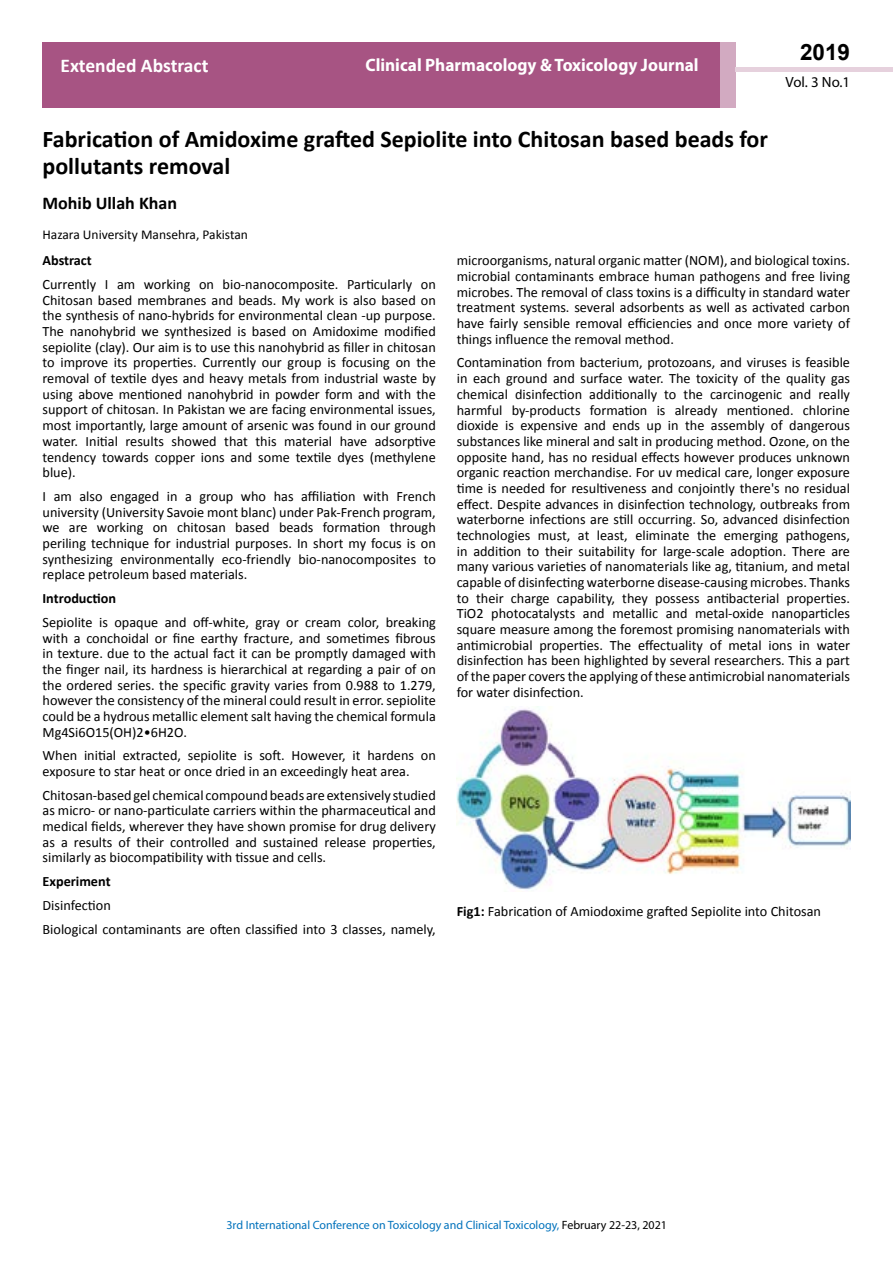
<style>
.page{position:relative;width:893px;height:1263px;background:#fff}
.page>*{position:absolute;margin:0;border:0;box-sizing:border-box;transform-origin:0 0}
.t1{font:700 24px/27px "Calibri";color:#000}
.t2{font:700 22.5px "Arial";color:#000}
.t3{font:700 19.5px "Calibri";color:#fff}
.t4{font:700 18px "Myriad Pro";color:#fff;scale:.96 1}
.t5{font:700 18px "Calibri";color:#000}
.t6{font:14.85px "Myriad Pro";color:#000}
.t7{font:14.25px/15.8px "Calibri";color:#000;text-align:justify}
.t8{font:700 14.25px "Calibri";color:#000}
.t9{font:13.5px "Calibri";color:#000}
.t10{font:12px "Myriad Pro";color:#0072bc}
.s1{font-weight:700}
.s2{color:#000}
</style>
<div class="page">
<div style="left:43px;top:42px;width:678px;height:66px;background:#a75483"></div>
<div style="left:720px;top:42px;width:16px;height:66px;background:#d2aac1"></div>
<hr style="left:736px;top:68px;width:157px;height:4px;background:#e6d1dd">
<img style="left:457px;top:706px;width:393px;height:184px">
<h3 class="t3" style="left:61px;top:53px;width:149px">Extended Abstract</h3>
<p class="t4" style="left:365px;top:53px;width:349px">Clinical Pharmacology &amp; Toxicology Journal</p>
<h2 class="t2" style="left:800px;top:37px;width:52px">2019</h2>
<p class="t6" style="left:786px;top:72px;width:66px">Vol. 3 No.1</p>
<h1 class="t1" style="left:43px;top:126px;width:727px">Fabrication of Amidoxime grafted Sepiolite into Chitosan based beads for pollutants removal</h1>
<p class="t5" style="left:43px;top:192px;width:136px">Mohib Ullah Khan</p>
<p class="t9" style="left:43px;top:226px;width:207px">Hazara University Mansehra, Pakistan</p>
<p class="t8" style="left:43px;top:251px;width:51px">Abstract</p>
<p class="t7" style="left:43px;top:276px;width:395px">Currently I am working on bio-nanocomposite. Particularly on Chitosan based membranes and beads. My work is also based on the synthesis of nano-hybrids for environmental clean -up purpose.<br>The nanohybrid we synthesized is based on Amidoxime modified sepiolite (clay). Our aim is to use this nanohybrid as filler in chitosan to improve its properties. Currently our group is focusing on the removal of textile dyes and heavy metals from industrial waste by using above mentioned nanohybrid in powder form and with the support of chitosan. In Pakistan we are facing environmental issues, most importantly, large amount of arsenic was found in our ground water. Initial results showed that this material have adsorptive tendency towards copper ions and some textile dyes (methylene blue).</p>
<p class="t7" style="left:43px;top:488px;width:395px">I am also engaged in a group who has affiliation with French university (University Savoie mont blanc) under Pak-French program, we are working on chitosan based beads formation through periling technique for industrial purposes. In short my focus is on synthesizing environmentally eco-friendly bio-nanocomposites to replace petroleum based materials.</p>
<p class="t8" style="left:43px;top:589px;width:75px">Introduction</p>
<p class="t7" style="left:43px;top:614px;width:395px">Sepiolite is opaque and off-white, gray or cream color, breaking with a conchoidal or fine earthy fracture, and sometimes fibrous in texture. due to the actual fact it can be promptly damaged with the finger nail, its hardness is hierarchical at regarding a pair of on the ordered series. the specific gravity varies from 0.988 to 1.279, however the consistency of the mineral could result in error. sepiolite could be a hydrous metallic element salt having the chemical formula Mg4Si6O15(OH)2•6H2O.</p>
<p class="t7" style="left:43px;top:748px;width:395px">When initial extracted, sepiolite is soft. However, it hardens on exposure to star heat or once dried in an exceedingly heat area.</p>
<p class="t7" style="left:43px;top:787px;width:395px">Chitosan-based gel chemical compound beads are extensively studied as micro- or nano-particulate carriers within the pharmaceutical and medical fields, wherever they have shown promise for drug delivery as a results of their controlled and sustained release properties, similarly as biocompatibility with tissue and cells.</p>
<p class="t8" style="left:43px;top:872px;width:70px">Experiment</p>
<p class="t7" style="left:43px;top:893px;width:395px;line-height:23.7px">Disinfection<br>Biological contaminants are often classified into 3 classes, namely,</p>
<p class="t7" style="left:457px;top:253px;width:395px">microorganisms, natural organic matter (NOM), and biological toxins. microbial contaminants embrace human pathogens and free living microbes. The removal of class toxins is a difficulty in standard water treatment systems. several adsorbents as well as activated carbon have fairly sensible removal efficiencies and once more variety of things influence the removal method.</p>
<p class="t7" style="left:457px;top:355px;width:395px">Contamination from bacterium, protozoans, and viruses is feasible in each ground and surface water. The toxicity of the quality gas chemical disinfection additionally to the carcinogenic and really harmful by-products formation is already mentioned. chlorine dioxide is expensive and ends up in the assembly of dangerous substances like mineral and salt in producing method. Ozone, on the opposite hand, has no residual effects however produces unknown organic reaction merchandise. For uv medical care, longer exposure time is needed for resultiveness and conjointly there's no residual effect. Despite advances in disinfection technology, outbreaks from waterborne infections are still occurring. So, advanced disinfection technologies must, at least, eliminate the emerging pathogens, in addition to their suitability for large-scale adoption. There are many various varieties of nanomaterials like ag, titanium, and metal capable of disinfecting waterborne disease-causing microbes. Thanks to their charge capability, they possess antibacterial properties.<br>TiO2 photocatalysts and metallic and metal-oxide nanoparticles square measure among the foremost promising nanomaterials with antimicrobial properties. The effectuality of metal ions in water disinfection has been highlighted by several researchers. This a part of the paper covers the applying of these antimicrobial nanomaterials for water disinfection.</p>
<p class="t7" style="left:457px;top:903px;width:366px"><span class="s1">Fig1:</span> Fabrication of Amiodoxime grafted Sepiolite into Chitosan</p>
<p class="t10" style="left:226px;top:1218px;width:442px">3rd International Conference on Toxicology and Clinical Toxicology, <span class="s2">February 22-23, 2021</span></p>
</div>
